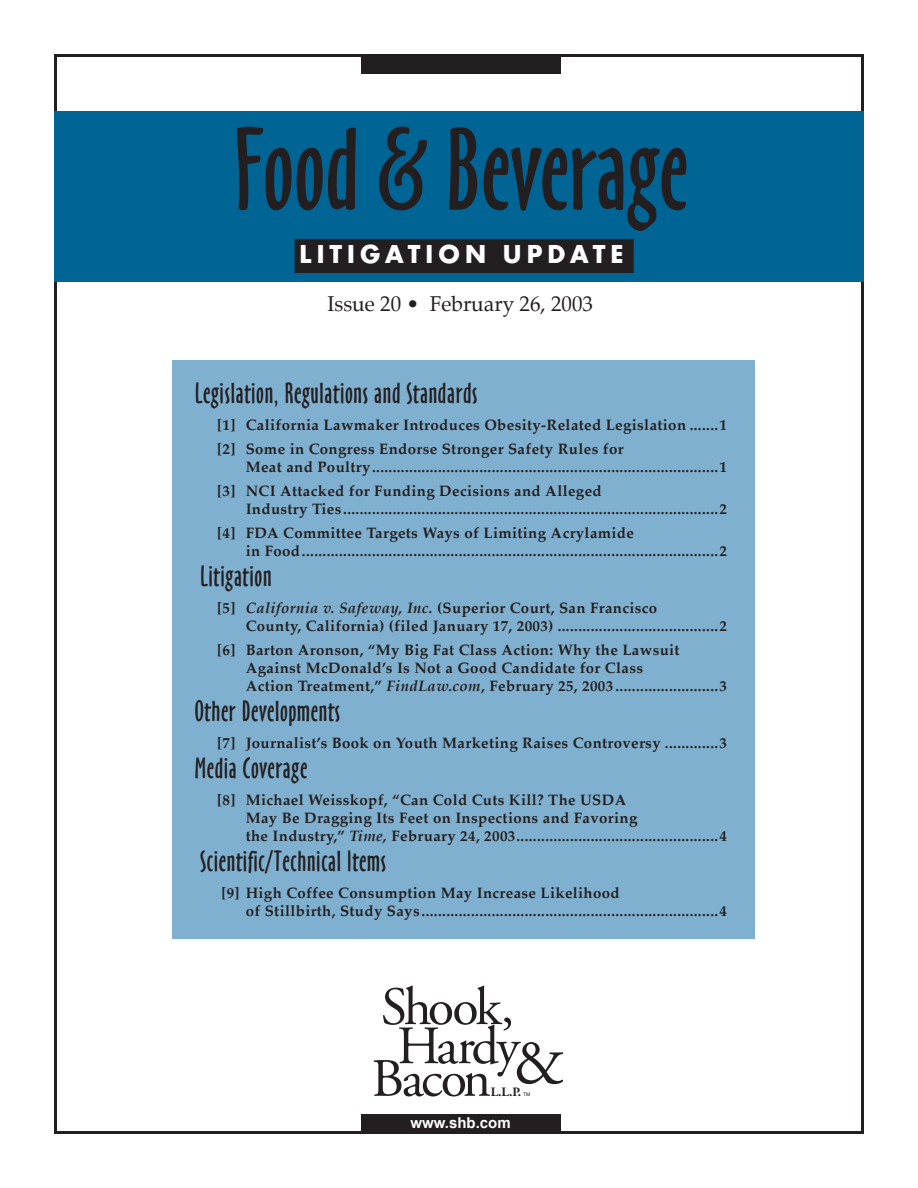
<style>
.page{position:relative;width:918px;height:1188px;background:#fff}
.page>*{position:absolute;margin:0;border:0;box-sizing:border-box;transform-origin:0 0}
.t1{font:108px "Oz Handicraft BT";color:#231f20}
.t2{font:64.35px "Adobe Garamond";color:#231f20}
.t3{font:53.85px/39.2px "Adobe Garamond";letter-spacing:-.055em;color:#231f20}
.TOC_Section_Head{font:27px "Oz Handicraft BT";letter-spacing:.025em;color:#231f20}
.t4{font:700 27px "Futura T";letter-spacing:.17em;color:#fff}
.t5{font:21px "Palatino";color:#231f20}
.TOC_Sub_Sub{font:700 15px/18px "Palatino";letter-spacing:.025em;color:#231f20}
.t6{font:700 15px "Arial";color:#fff}
.t7{font:700 12.75px "Adobe Garamond";color:#231f20}
.t8{font:4.95px "Helvetica";color:#231f20}
.s1{font-style:italic}
</style>
<div class="page">
<div style="left:54px;top:112px;width:810px;height:170px;background:#006494"></div>
<div style="left:172px;top:360px;width:583px;height:578px;background:#80b0cf"></div>
<div style="left:361px;top:1114px;width:199px;height:20px;background:#231f20"></div>
<div style="left:361px;top:54px;width:200px;height:20px;background:#231f20"></div>
<div style="left:295px;top:240px;width:338px;height:32px;background:#231f20"></div>
<div style="left:295px;top:239px;width:339px;height:34px;border:2px solid #231f20"></div>
<p class="t1" style="left:234px;top:107px;width:455px">Food &amp; Beverage</p>
<p class="t4" style="left:299px;top:238px;width:326px">LITIGATION UPDATE</p>
<p class="t5" style="left:327px;top:290px;width:267px">Issue 20 • February 26, 2003</p>
<p class="TOC_Section_Head" style="left:195px;top:377px;width:284px">Legislation, Regulations and Standards</p>
<p class="TOC_Sub_Sub" style="left:217px;top:417px;width:511px">[1] California Lawmaker Introduces Obesity-Related Legislation .......1</p>
<p class="TOC_Sub_Sub" style="left:246px;top:441px;width:483px;text-indent:-28px">[2] Some in Congress Endorse Stronger Safety Rules for<br>Meat and Poultry....................................................................................1</p>
<p class="TOC_Sub_Sub" style="left:246px;top:483px;width:483px;text-indent:-28px">[3] NCI Attacked for Funding Decisions and Alleged<br>Industry Ties...........................................................................................2</p>
<p class="TOC_Sub_Sub" style="left:246px;top:525px;width:483px;text-indent:-28px">[4] FDA Committee Targets Ways of Limiting Acrylamide<br>in Food.....................................................................................................2</p>
<p class="TOC_Section_Head" style="left:200px;top:560px;width:73px">Litigation</p>
<p class="TOC_Sub_Sub" style="left:246px;top:600px;width:483px;text-indent:-28px">[5] <span class="s1">California v. Safeway, Inc.</span> (Superior Court, San Francisco<br>County, California) (filed January 17, 2003) .......................................2</p>
<p class="TOC_Sub_Sub" style="left:246px;top:642px;width:483px;text-indent:-28px">[6] Barton Aronson, “My Big Fat Class Action: Why the Lawsuit<br>Against McDonald’s Is Not a Good Candidate for Class<br>Action Treatment,” <span class="s1">FindLaw.com</span>, February 25, 2003 .........................3</p>
<p class="TOC_Section_Head" style="left:195px;top:695px;width:147px">Other Developments</p>
<p class="TOC_Sub_Sub" style="left:217px;top:735px;width:511px">[7] Journalist’s Book on Youth Marketing Raises Controversy .............3</p>
<p class="TOC_Section_Head" style="left:195px;top:752px;width:114px">Media Coverage</p>
<p class="TOC_Sub_Sub" style="left:246px;top:792px;width:483px;text-indent:-28px">[8] Michael Weisskopf, “Can Cold Cuts Kill? The USDA<br>May Be Dragging Its Feet on Inspections and Favoring<br>the Industry,” <span class="s1">Time,</span> February 24, 2003.................................................4</p>
<p class="TOC_Section_Head" style="left:200px;top:845px;width:188px">Scientific/Technical Items</p>
<p class="TOC_Sub_Sub" style="left:246px;top:885px;width:483px;text-indent:-24px">[9] High Coffee Consumption May Increase Likelihood<br>of Stillbirth, Study Says........................................................................4</p>
<p class="t3" style="left:381px;top:989px;width:140px">Shook,<br>Hardy</p>
<p class="t2" style="left:513px;top:1028px;width:54px">&amp;</p>
<p class="t7" style="left:518px;top:1085px;width:5px">.</p>
<p class="t8" style="left:523px;top:1092px;width:9px">TM</p>
<p class="t3" style="left:371px;top:1061px;width:121px">Bacon</p>
<p class="t7" style="left:491px;top:1085px;width:31px">L.L.P</p>
<p class="t6" style="left:411px;top:1114px;width:102px">www.shb.com</p>
</div>
